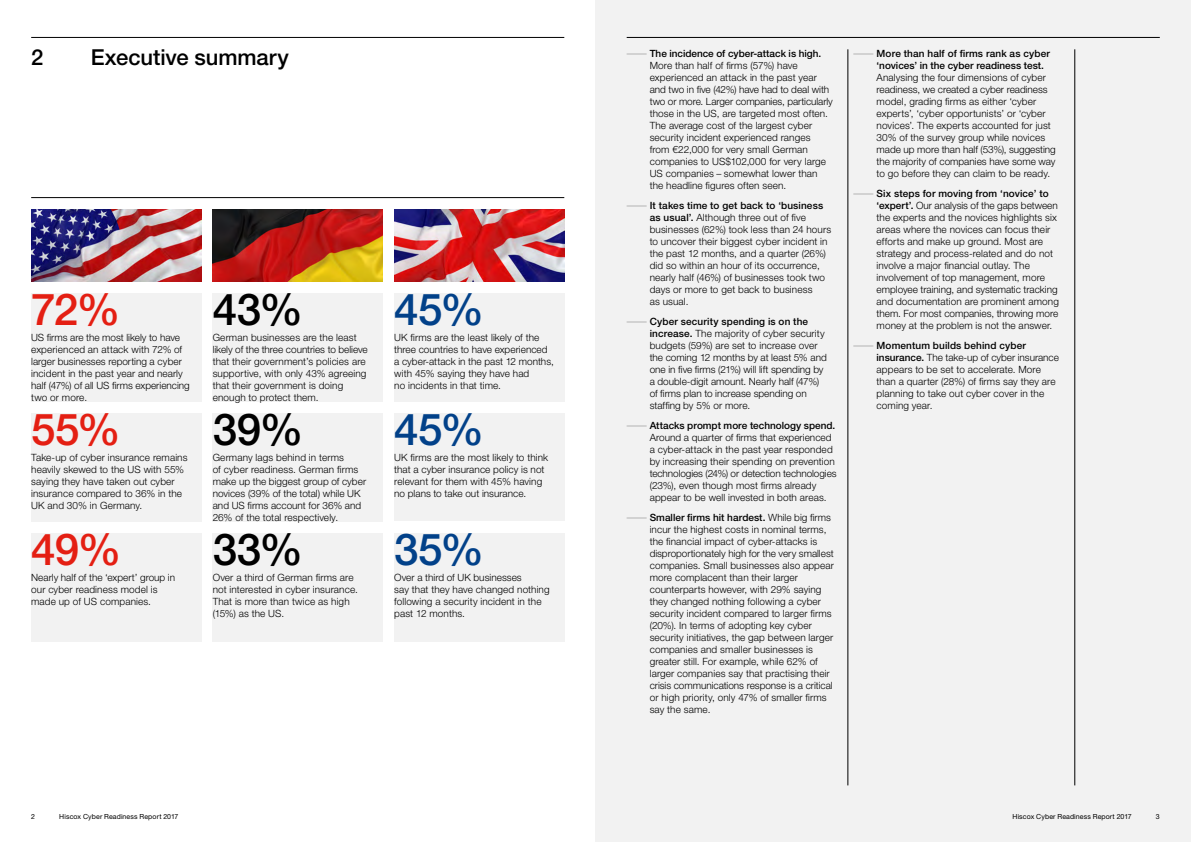
<style>
.page{position:relative;width:1191px;height:842px;background:#fff}
.page>*{position:absolute;margin:0;border:0;box-sizing:border-box;transform-origin:0 0}
.t1{font:500 44px "Helvetica Neue LT Std";color:#000}
.t2{font:500 44px "Helvetica Neue LT Std";color:#024189}
.t3{font:500 44px "Helvetica Neue LT Std";color:#e41f13}
.t4{font:500 22px "Helvetica Neue LT Std";letter-spacing:-.005em;color:#000}
.t5{font:300 10px/12px "Helvetica Neue LT Std";letter-spacing:.01em;color:#000}
.t6{font:500 10px/12px "Helvetica Neue LT Std";color:#000}
.t7{font:7px "Helvetica Neue LT Std";letter-spacing:.015em;color:#000}
.s1{font-weight:500}
</style>
<div class="page">
<div style="left:595px;top:0;width:596px;height:842px;background:#f2f2f2"></div>
<hr style="left:31px;top:37px;width:533px;height:1px;background:#000">
<hr style="left:31px;top:197px;width:533px;height:1px;background:#000">
<hr style="left:626px;top:37px;width:533px;height:1px;background:#000">
<hr style="left:847px;top:49px;width:1px;height:736px;background:#000">
<hr style="left:1074px;top:49px;width:1px;height:736px;background:#000">
<div style="left:213px;top:413px;width:170px;height:108px;background:#f2f2f2"></div>
<div style="left:213px;top:533px;width:170px;height:108px;background:#f2f2f2"></div>
<div style="left:213px;top:293px;width:170px;height:108px;background:#f2f2f2"></div>
<div style="left:394px;top:293px;width:170px;height:108px;background:#f2f2f2"></div>
<div style="left:394px;top:533px;width:170px;height:108px;background:#f2f2f2"></div>
<div style="left:394px;top:413px;width:170px;height:108px;background:#f2f2f2"></div>
<div style="left:31px;top:293px;width:170px;height:108px;background:#f2f2f2"></div>
<div style="left:31px;top:533px;width:170px;height:108px;background:#f2f2f2"></div>
<div style="left:31px;top:413px;width:170px;height:108px;background:#f2f2f2"></div>
<img style="left:213px;top:209px;width:170px;height:72px">
<img style="left:394px;top:209px;width:170px;height:72px">
<img style="left:31px;top:209px;width:170px;height:72px">
<h2 class="t4" style="left:31px;top:44px;width:14px">2</h2>
<h2 class="t4" style="left:91px;top:44px;width:200px">Executive summary</h2>
<p class="t6" style="left:649px;top:48px;width:173px">The incidence of cyber-attack is high.</p>
<p class="t5" style="left:649px;top:60px;width:185px">More than half of firms (57%) have experienced an attack in the past year and two in five (42%) have had to deal with two or more. Larger companies, particularly those in the US, are targeted most often.<br>The average cost of the largest cyber security incident experienced ranges from €22,000 for very small German companies to US$102,000 for very large US companies – somewhat lower than the headline figures often seen.</p>
<p class="t5" style="left:649px;top:200px;width:183px"><span class="s1">It takes time to get back to ‘business as usual’.</span> Although three out of five businesses (62%) took less than 24 hours to uncover their biggest cyber incident in the past 12 months, and a quarter (26%) did so within an hour of its occurrence, nearly half (46%) of businesses took two days or more to get back to business<br>as usual.</p>
<p class="t5" style="left:649px;top:316px;width:179px"><span class="s1">Cyber security spending is on the increase.</span> The majority of cyber security budgets (59%) are set to increase over the coming 12 months by at least 5% and one in five firms (21%) will lift spending by a double-digit amount. Nearly half (47%) of firms plan to increase spending on staffing by 5% or more.</p>
<p class="t6" style="left:649px;top:420px;width:187px">Attacks prompt more technology spend.</p>
<p class="t5" style="left:649px;top:432px;width:188px">Around a quarter of firms that experienced a cyber-attack in the past year responded by increasing their spending on prevention technologies (24%) or detection technologies (23%), even though most firms already appear to be well invested in both areas.</p>
<p class="t5" style="left:649px;top:512px;width:186px"><span class="s1">Smaller firms hit hardest.</span> While big firms incur the highest costs in nominal terms, the financial impact of cyber-attacks is disproportionately high for the very smallest companies. Small businesses also appear more complacent than their larger counterparts however, with 29% saying they changed nothing following a cyber security incident compared to larger firms (20%). In terms of adopting key cyber security initiatives, the gap between larger companies and smaller businesses is greater still. For example, while 62% of larger companies say that practising their crisis communications response is a critical or high priority, only 47% of smaller firms say the same.</p>
<h1 class="t1" style="left:213px;top:283px;width:92px">43%</h1>
<h1 class="t2" style="left:394px;top:283px;width:91px">45%</h1>
<h1 class="t3" style="left:31px;top:283px;width:91px">72%</h1>
<p class="t5" style="left:31px;top:332px;width:160px">US firms are the most likely to have experienced an attack with 72% of larger businesses reporting a cyber incident in the past year and nearly half (47%) of all US firms experiencing two or more.</p>
<p class="t5" style="left:213px;top:332px;width:156px">German businesses are the least likely of the three countries to believe that their government’s policies are supportive, with only 43% agreeing that their government is doing enough to protect them.</p>
<p class="t5" style="left:394px;top:332px;width:161px">UK firms are the least likely of the three countries to have experienced a cyber-attack in the past 12 months, with 45% saying they have had<br>no incidents in that time.</p>
<h1 class="t1" style="left:213px;top:403px;width:92px">39%</h1>
<h1 class="t2" style="left:394px;top:403px;width:91px">45%</h1>
<h1 class="t3" style="left:31px;top:403px;width:91px">55%</h1>
<p class="t5" style="left:213px;top:452px;width:155px">Germany lags behind in terms<br>of cyber readiness. German firms make up the biggest group of cyber novices (39% of the total) while UK and US firms account for 36% and<br>26% of the total respectively.</p>
<p class="t5" style="left:31px;top:452px;width:158px">Take-up of cyber insurance remains heavily skewed to the US with 55% saying they have taken out cyber insurance compared to 36% in the<br>UK and 30% in Germany.</p>
<p class="t5" style="left:394px;top:452px;width:155px">UK firms are the most likely to think that a cyber insurance policy is not relevant for them with 45% having no plans to take out insurance.</p>
<h1 class="t1" style="left:213px;top:523px;width:92px">33%</h1>
<h1 class="t2" style="left:394px;top:523px;width:91px">35%</h1>
<h1 class="t3" style="left:31px;top:523px;width:92px">49%</h1>
<p class="t5" style="left:394px;top:572px;width:157px">Over a third of UK businesses<br>say that they have changed nothing following a security incident in the past 12 months.</p>
<p class="t5" style="left:213px;top:572px;width:147px">Over a third of German firms are not interested in cyber insurance.<br>That is more than twice as high (15%) as the US.</p>
<p class="t5" style="left:31px;top:572px;width:146px">Nearly half of the ‘expert’ group in our cyber readiness model is made up of US companies.</p>
<p class="t6" style="left:876px;top:48px;width:175px">More than half of firms rank as cyber ‘novices’ in the cyber readiness test.</p>
<p class="t5" style="left:876px;top:72px;width:181px">Analysing the four dimensions of cyber readiness, we created a cyber readiness model, grading firms as either ‘cyber experts’, ‘cyber opportunists’ or ‘cyber novices’. The experts accounted for just 30% of the survey group while novices made up more than half (53%), suggesting the majority of companies have some way to go before they can claim to be ready.</p>
<p class="t5" style="left:876px;top:188px;width:184px"><span class="s1">Six steps for moving from ‘novice’ to ‘expert’.</span> Our analysis of the gaps between the experts and the novices highlights six areas where the novices can focus their efforts and make up ground. Most are strategy and process-related and do not involve a major financial outlay. The involvement of top management, more employee training, and systematic tracking and documentation are prominent among them. For most companies, throwing more money at the problem is not the answer.</p>
<p class="t5" style="left:876px;top:340px;width:184px"><span class="s1">Momentum builds behind cyber insurance.</span> The take-up of cyber insurance appears to be set to accelerate. More than a quarter (28%) of firms say they are planning to take out cyber cover in the coming year.</p>
<p class="t7" style="left:31px;top:812px;width:5px">2</p>
<p class="t7" style="left:59px;top:812px;width:121px">Hiscox Cyber Readiness Report 2017</p>
<p class="t7" style="left:1012px;top:812px;width:121px">Hiscox Cyber Readiness Report 2017</p>
<p class="t7" style="left:1155px;top:812px;width:5px">3</p>
</div>
